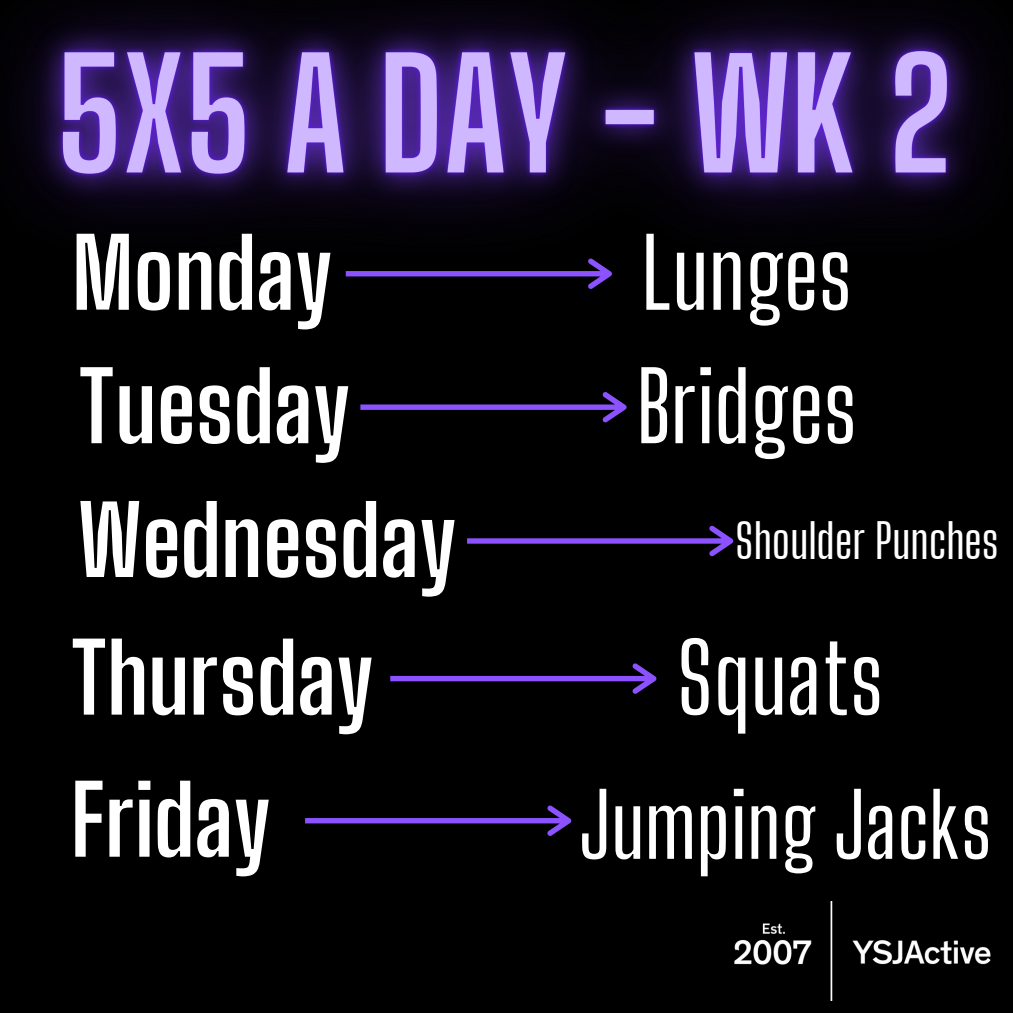
<style>
.page{position:relative;width:1013px;height:1013px;background:#fff}
.page>*{position:absolute;margin:0;border:0;box-sizing:border-box;transform-origin:0 0}
.t1{font:700 95px "Big Shoulders Display";color:#fff}
.t2{font:500 95px "Big Shoulders Display";color:#fff}
.t3{font:500 87.5px "Big Shoulders Display";color:#fff}
.t4{font:500 47.5px "Big Shoulders Display";color:#fff}
</style>
<div class="page">
<div style="left:0;top:0;width:1012px;height:1012px;background:#000"></div>
<img style="left:15px;top:4px;width:975px;height:273px">
<svg style="left:346px;top:258px;width:266px;height:31px"></svg>
<svg style="left:360px;top:392px;width:266px;height:30px"></svg>
<svg style="left:467px;top:525px;width:266px;height:31px"></svg>
<svg style="left:390px;top:663px;width:266px;height:30px"></svg>
<svg style="left:305px;top:805px;width:266px;height:31px"></svg>
<img style="left:734px;top:901px;width:256px;height:99px">
<p class="t1" style="left:72px;top:216px;width:262px">Monday</p>
<p class="t2" style="left:641px;top:216px;width:212px">Lunges</p>
<p class="t1" style="left:78px;top:350px;width:274px">Tuesday</p>
<p class="t2" style="left:636px;top:350px;width:222px">Bridges</p>
<p class="t1" style="left:78px;top:483px;width:380px">Wednesday</p>
<p class="t4" style="left:735px;top:512px;width:265px">Shoulder Punches</p>
<p class="t1" style="left:71px;top:621px;width:305px">Thursday</p>
<p class="t2" style="left:676px;top:621px;width:208px">Squats</p>
<p class="t1" style="left:71px;top:763px;width:201px">Friday</p>
<p class="t3" style="left:579px;top:772px;width:414px">Jumping Jacks</p>
</div>
